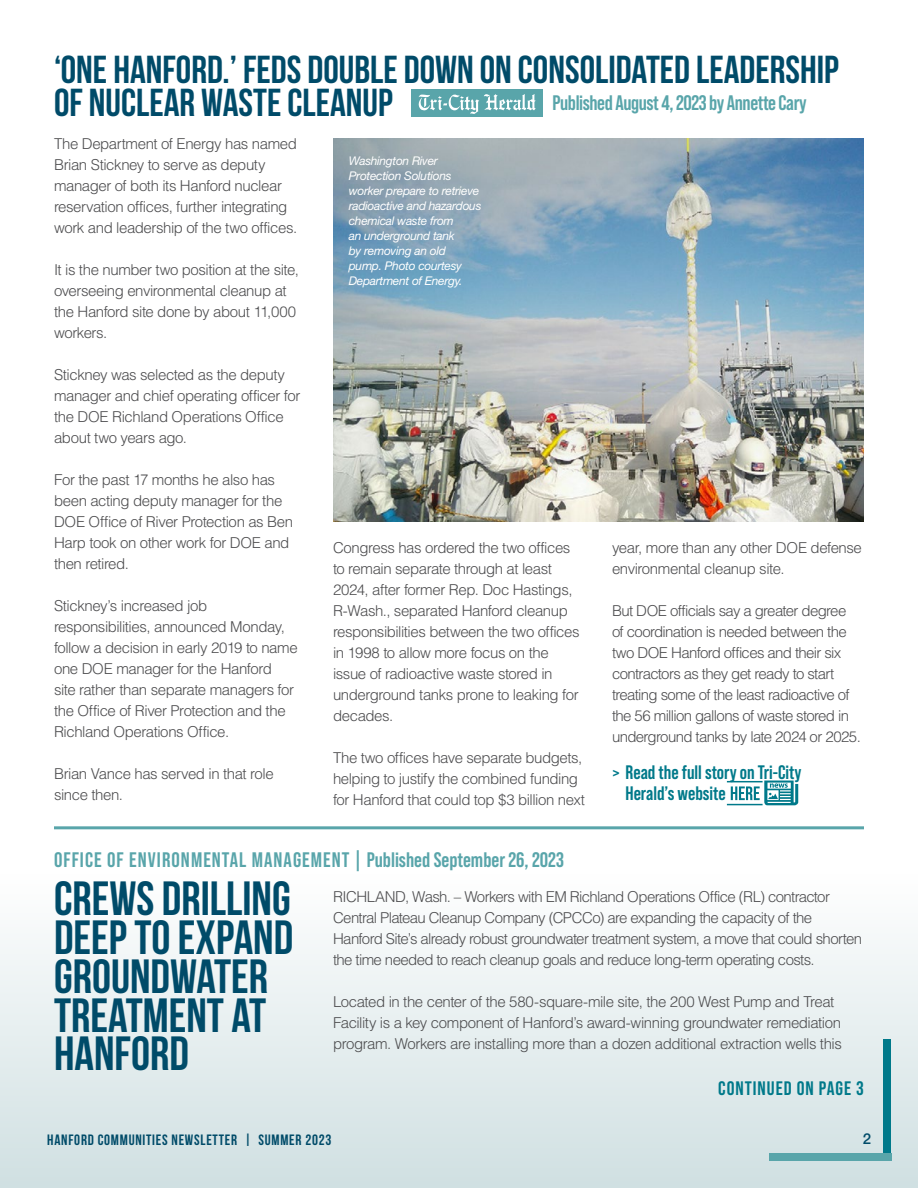
<style>
.page{position:relative;width:918px;height:1188px;background:#fff}
.page>*{position:absolute;margin:0;border:0;box-sizing:border-box;transform-origin:0 0}
.t1{font:700 48px/39px "Bebas Neue";color:#004b69}
.t2{font:700 39px/33px "Bebas Neue";color:#004b69}
.t3{font:700 21px "Bebas Neue Pro";letter-spacing:.05em;color:#59a5aa}
.t4{font:700 21px "Bebas Neue Pro";letter-spacing:-.02em;color:#59a5aa}
.t5{font:700 19.5px/21px "Bebas Neue Pro";color:#00798a}
.t6{font:19.5px "Bebas Neue";letter-spacing:.05em;color:#00798a}
.t7{font:300 15px/21px "Helvetica LT Std";letter-spacing:-.03em;color:#4d4d4f}
.t8{font:700 15px "Bebas Neue";letter-spacing:.05em;color:#004b69}
.t9{font:500 15px "Helvetica Neue LT Std";color:#004b69}
.t10{font:italic 12px/15px "Helvetica Neue LT Std";letter-spacing:-.025em;color:#fff}
</style>
<div class="page">
<div style="left:0;top:875px;width:918px;height:313px;background:linear-gradient(to bottom,#fefefe,#d0e0e2)"></div>
<div style="left:883px;top:1039px;width:8px;height:114px;background:#00798a"></div>
<div style="left:769px;top:1153px;width:122px;height:8px;background:#59a5aa"></div>
<img style="left:333px;top:138px;width:531px;height:384px">
<div style="left:411px;top:89px;width:132px;height:27px;background:#59a5aa"></div>
<svg style="left:418px;top:94px;width:118px;height:20px"></svg>
<svg style="left:731px;top:781px;width:67px;height:24px"></svg>
<hr style="left:727px;top:781px;width:36px;height:1px;background:#00798a">
<hr style="left:727px;top:804px;width:36px;height:1px;background:#00798a">
<hr style="left:54px;top:826px;width:810px;height:3px;background:#59a5aa">
<h2 class="t2" style="left:54px;top:53px;width:786px">‘ONE HANFORD.’ FEDS DOUBLE DOWN ON CONSOLIDATED LEADERSHIP<br>OF NUCLEAR WASTE CLEANUP</h2>
<h3 class="t4" style="left:553px;top:90px;width:256px">Published August 4, 2023 by Annette Cary</h3>
<p class="t7" style="left:54px;top:133px;width:245px">The Department of Energy has named Brian Stickney to serve as deputy manager of both its Hanford nuclear reservation offices, further integrating work and leadership of the two offices.</p>
<p class="t7" style="left:54px;top:259px;width:247px">It is the number two position at the site, overseeing environmental cleanup at the Hanford site done by about 11,000 workers.</p>
<p class="t7" style="left:54px;top:364px;width:248px">Stickney was selected as the deputy manager and chief operating officer for the DOE Richland Operations Office about two years ago.</p>
<p class="t7" style="left:54px;top:469px;width:241px">For the past 17 months he also has been acting deputy manager for the<br>DOE Office of River Protection as Ben<br>Harp took on other work for DOE and then retired.</p>
<p class="t7" style="left:54px;top:595px;width:245px">Stickney’s increased job responsibilities, announced Monday, follow a decision in early 2019 to name one DOE manager for the Hanford<br>site rather than separate managers for the Office of River Protection and the Richland Operations Office.</p>
<p class="t7" style="left:54px;top:763px;width:221px">Brian Vance has served in that role since then.</p>
<p class="t10" style="left:349px;top:153px;width:134px">Washington River<br>Protection Solutions worker prepare to retrieve radioactive and hazardous chemical waste from<br>an underground tank<br>by removing an old pump. Photo courtesy<br>Department of Energy.</p>
<p class="t7" style="left:333px;top:537px;width:248px">Congress has ordered the two offices to remain separate through at least 2024, after former Rep. Doc Hastings, R-Wash., separated Hanford cleanup responsibilities between the two offices in 1998 to allow more focus on the issue of radioactive waste stored in underground tanks prone to leaking for decades.</p>
<p class="t7" style="left:333px;top:747px;width:253px">The two offices have separate budgets, helping to justify the combined funding for Hanford that could top $3 billion next</p>
<h3 class="t3" style="left:54px;top:848px;width:511px">OFFICE OF ENVIRONMENTAL MANAGEMENT | Published September 26, 2023</h3>
<p class="t7" style="left:612px;top:537px;width:251px">year, more than any other DOE defense environmental cleanup site.</p>
<p class="t7" style="left:612px;top:600px;width:250px">But DOE officials say a greater degree of coordination is needed between the two DOE Hanford offices and their six contractors as they get ready to start treating some of the least radioactive of the 56 million gallons of waste stored in underground tanks by late 2024 or 2025.</p>
<h3 class="t5" style="left:625px;top:761px;width:178px;text-indent:-13px">&gt; Read the full story on Tri-City<br>Herald’s website</h3>
<h1 class="t1" style="left:54px;top:878px;width:241px">CREWS DRILLING<br>DEEP TO EXPAND<br>GROUNDWATER<br>TREATMENT AT<br>HANFORD</h1>
<p class="t7" style="left:333px;top:886px;width:531px">RICHLAND, Wash. – Workers with EM Richland Operations Office (RL) contractor Central Plateau Cleanup Company (CPCCo) are expanding the capacity of the Hanford Site’s already robust groundwater treatment system, a move that could shorten the time needed to reach cleanup goals and reduce long-term operating costs.</p>
<p class="t7" style="left:333px;top:991px;width:510px">Located in the center of the 580-square-mile site, the 200 West Pump and Treat<br>Facility is a key component of Hanford’s award-winning groundwater remediation program. Workers are installing more than a dozen additional extraction wells this</p>
<h3 class="t6" style="left:718px;top:1077px;width:147px">CONTINUED ON PAGE 3</h3>
<p class="t8" style="left:47px;top:1131px;width:286px">HANFORD COMMUNITIES NEWSLETTER | SUMMER 2023</p>
<p class="t9" style="left:863px;top:1130px;width:10px">2</p>
</div>
